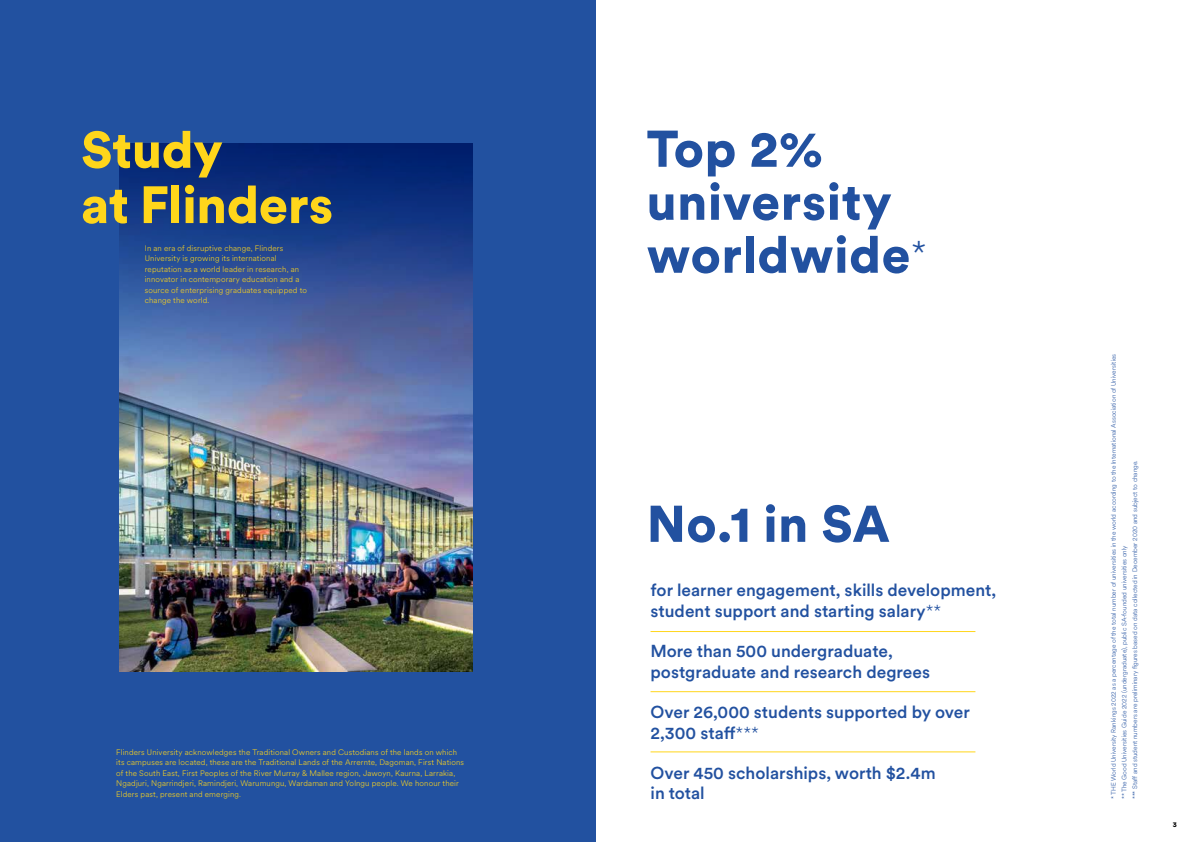
<style>
.page{position:relative;width:1191px;height:842px;background:#fff}
.page>*{position:absolute;margin:0;border:0;box-sizing:border-box;transform-origin:0 0}
.t1{font:900 51.9px "Circular XX";letter-spacing:-.01em;color:#ffd61b}
.t2{font:900 51px/53px "Circular XX";letter-spacing:.01em;color:#2251a0}
.t3{font:900 51px "Circular XX";letter-spacing:-.01em;color:#ffd61b}
.t4{font:500 17.2px/20.6px "Circular XX";color:#2251a0}
.t5{font:300 8px/10.5px "Circular XX";letter-spacing:.02em;color:#ffd61b}
.t6{font:900 7px "Circular XX";color:#000}
.t7{font:300 6.5px/10.6px "Circular XX";color:#2251a0}
.s1{font-weight:300}
</style>
<div class="page">
<div style="left:0;top:0;width:595px;height:842px;background:#2251a0"></div>
<img style="left:119px;top:454px;width:353px;height:218px">
<svg style="left:119px;top:143px;width:353px;height:311px;background:#415a97"></svg>
<hr style="left:650px;top:631px;width:325px;height:1px;background:#ffd61b">
<hr style="left:650px;top:691px;width:325px;height:1px;background:#ffd61b">
<hr style="left:650px;top:752px;width:325px;height:1px;background:#ffd61b">
<h2 class="t3" style="left:81px;top:114px;width:143px">Study</h2>
<h1 class="t1" style="left:81px;top:169px;width:254px">at Flinders</h1>
<p class="t5" style="left:145px;top:242px;width:164px">In an era of disruptive change, Flinders University is growing its international reputation as a world leader in research, an innovator in contemporary education and a source of enterprising graduates equipped to change the world.</p>
<p class="t5" style="left:116px;top:746px;width:349px">Flinders University acknowledges the Traditional Owners and Custodians of the lands on which its campuses are located, these are the Traditional Lands of the Arrernte, Dagoman, First Nations of the South East, First Peoples of the River Murray &amp; Mallee region, Jawoyn, Kaurna, Larrakia, Ngadjuri, Ngarrindjeri, Ramindjeri, Warumungu, Wardaman and Yolngu people. We honour their Elders past, present and emerging.</p>
<h2 class="t2" style="left:646px;top:120px;width:282px">Top 2% university worldwide<sup>*</sup></h2>
<h2 class="t2" style="left:646px;top:495px;width:245px">No.1 in SA</h2>
<h3 class="t4" style="left:650px;top:579px;width:347px">for learner engagement, skills development, student support and starting salary<span class="s1">**</span></h3>
<h3 class="t4" style="left:650px;top:640px;width:281px">More than 500 undergraduate, postgraduate and research degrees</h3>
<h3 class="t4" style="left:650px;top:701px;width:321px">Over 26,000 students supported by over<br>2,300 staff<span class="s1">***</span></h3>
<h3 class="t4" style="left:650px;top:762px;width:287px">Over 450 scholarships, worth $2.4m in total</h3>
<p class="t7" style="left:1108px;top:799px;width:447px;rotate:-90deg">* THE World University Rankings 2022 as a percentage of the total number of universities in the world according to the International Association of Universities ** The Good Universities Guide 2022 (undergraduate), public SA-founded universities only<br>*** Staff and student numbers are preliminary figures based on data collected in December 2020 and subject to change.</p>
<p class="t6" style="left:1172px;top:820px;width:6px">3</p>
</div>
